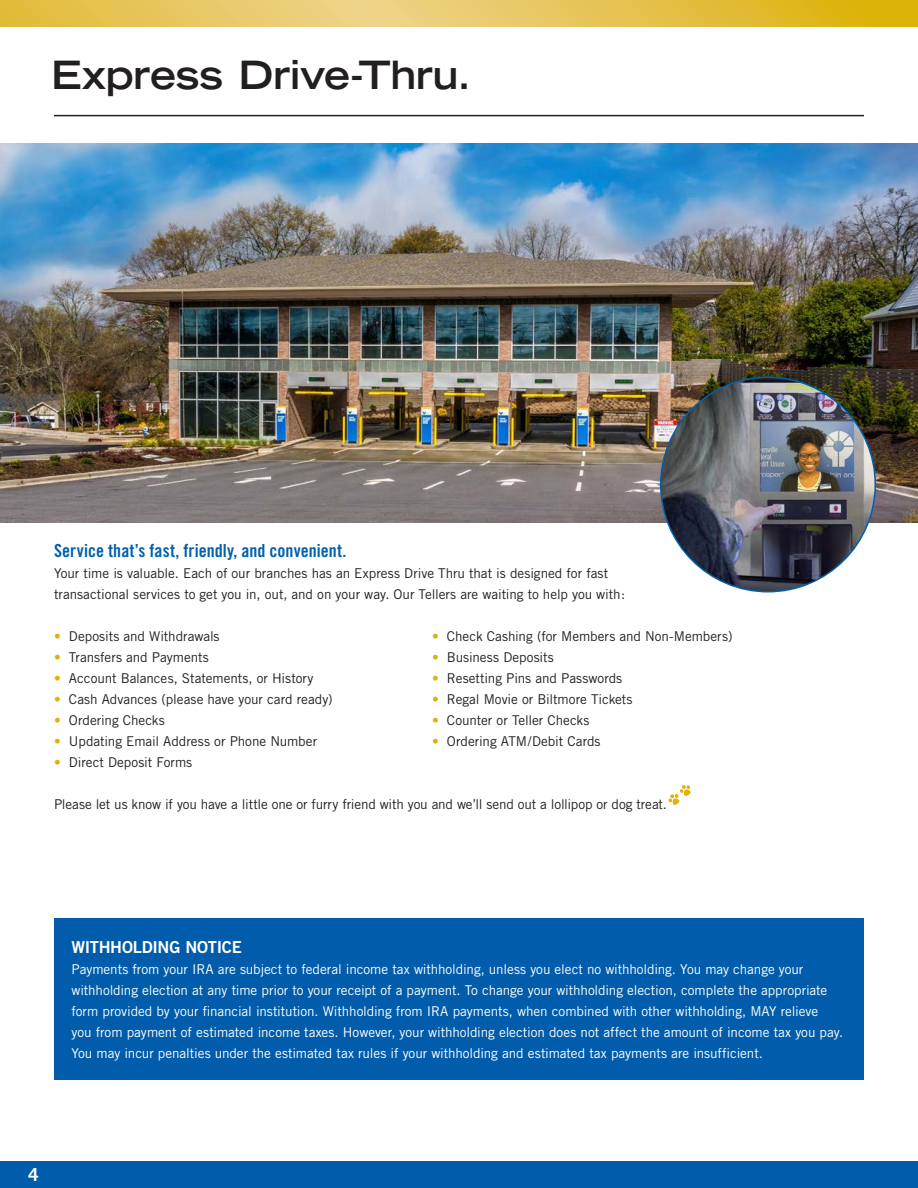
<style>
.page{position:relative;width:918px;height:1188px;background:#fff}
.page>*{position:absolute;margin:0;border:0;box-sizing:border-box;transform-origin:0 0}
.t1{font:700 expanded 39px "Trade Gothic LH";letter-spacing:-.015em;color:#231f20}
.t2{font:18px "Trade Gothic Bold Cond Twenty";letter-spacing:.005em;color:#0161aa}
.t3{font:700 18px "Trade Gothic";color:#fff}
.t4{font:16.5px "Trade Gothic Bold Two";letter-spacing:-.02em;color:#fff}
.t5{font:13.5px/21px "Trade Gothic";letter-spacing:-.005em;color:#231f20}
.t6{font:13.5px/21px "Trade Gothic";letter-spacing:-.005em;color:#fff}
.s1{color:#deb208}
</style>
<div class="page">
<hr style="left:54px;top:115px;width:810px;height:1px;background:#231f20">
<img style="left:0;top:143px;width:918px;height:379px">
<svg style="left:668px;top:785px;width:23px;height:20px"></svg>
<img style="left:661px;top:377px;width:214px;height:215px;border-radius:107px">
<div style="left:54px;top:918px;width:810px;height:162px;background:#015dab"></div>
<div style="left:0;top:1161px;width:918px;height:27px;background:#015dab"></div>
<svg style="left:0;top:0;width:918px;height:27px;background:#e6c352"></svg>
<p class="t1" style="left:51px;top:50px;width:422px">Express Drive-Thru.</p>
<p class="t2" style="left:54px;top:540px;width:292px">Service that’s fast, friendly, and convenient.</p>
<p class="t5" style="left:54px;top:563px;width:573px">Your time is valuable. Each of our branches has an Express Drive Thru that is designed for fast transactional services to get you in, out, and on your way. Our Tellers are waiting to help you with:</p>
<p class="t5" style="left:54px;top:626px;width:167px"><span class="s1">•</span> Deposits and Withdrawals</p>
<p class="t5" style="left:432px;top:626px;width:302px"><span class="s1">•</span> Check Cashing (for Members and Non-Members)</p>
<p class="t5" style="left:54px;top:647px;width:156px"><span class="s1">•</span> Transfers and Payments</p>
<p class="t5" style="left:432px;top:647px;width:123px"><span class="s1">•</span> Business Deposits</p>
<p class="t5" style="left:54px;top:668px;width:261px"><span class="s1">•</span> Account Balances, Statements, or History</p>
<p class="t5" style="left:432px;top:668px;width:192px"><span class="s1">•</span> Resetting Pins and Passwords</p>
<p class="t5" style="left:54px;top:689px;width:280px"><span class="s1">•</span> Cash Advances (please have your card ready)</p>
<p class="t5" style="left:432px;top:689px;width:202px"><span class="s1">•</span> Regal Movie or Biltmore Tickets</p>
<p class="t5" style="left:54px;top:710px;width:112px"><span class="s1">•</span> Ordering Checks</p>
<p class="t5" style="left:432px;top:710px;width:159px"><span class="s1">•</span> Counter or Teller Checks</p>
<p class="t5" style="left:54px;top:731px;width:265px"><span class="s1">•</span> Updating Email Address or Phone Number</p>
<p class="t5" style="left:432px;top:731px;width:170px"><span class="s1">•</span> Ordering ATM/Debit Cards</p>
<p class="t5" style="left:54px;top:752px;width:140px"><span class="s1">•</span> Direct Deposit Forms</p>
<p class="t5" style="left:54px;top:794px;width:615px">Please let us know if you have a little one or furry friend with you and we’ll send out a lollipop or dog treat.</p>
<p class="t4" style="left:71px;top:937px;width:172px">WITHHOLDING NOTICE</p>
<p class="t6" style="left:71px;top:959px;width:757px">Payments from your IRA are subject to federal income tax withholding, unless you elect no withholding. You may change your withholding election at any time prior to your receipt of a payment. To change your withholding election, complete the appropriate form provided by your financial institution. Withholding from IRA payments, when combined with other withholding, MAY relieve</p>
<p class="t6" style="left:71px;top:1022px;width:773px">you from payment of estimated income taxes. However, your withholding election does not affect the amount of income tax you pay.</p>
<p class="t6" style="left:71px;top:1043px;width:693px">You may incur penalties under the estimated tax rules if your withholding and estimated tax payments are insufficient.</p>
<p class="t3" style="left:28px;top:1163px;width:12px">4</p>
</div>
